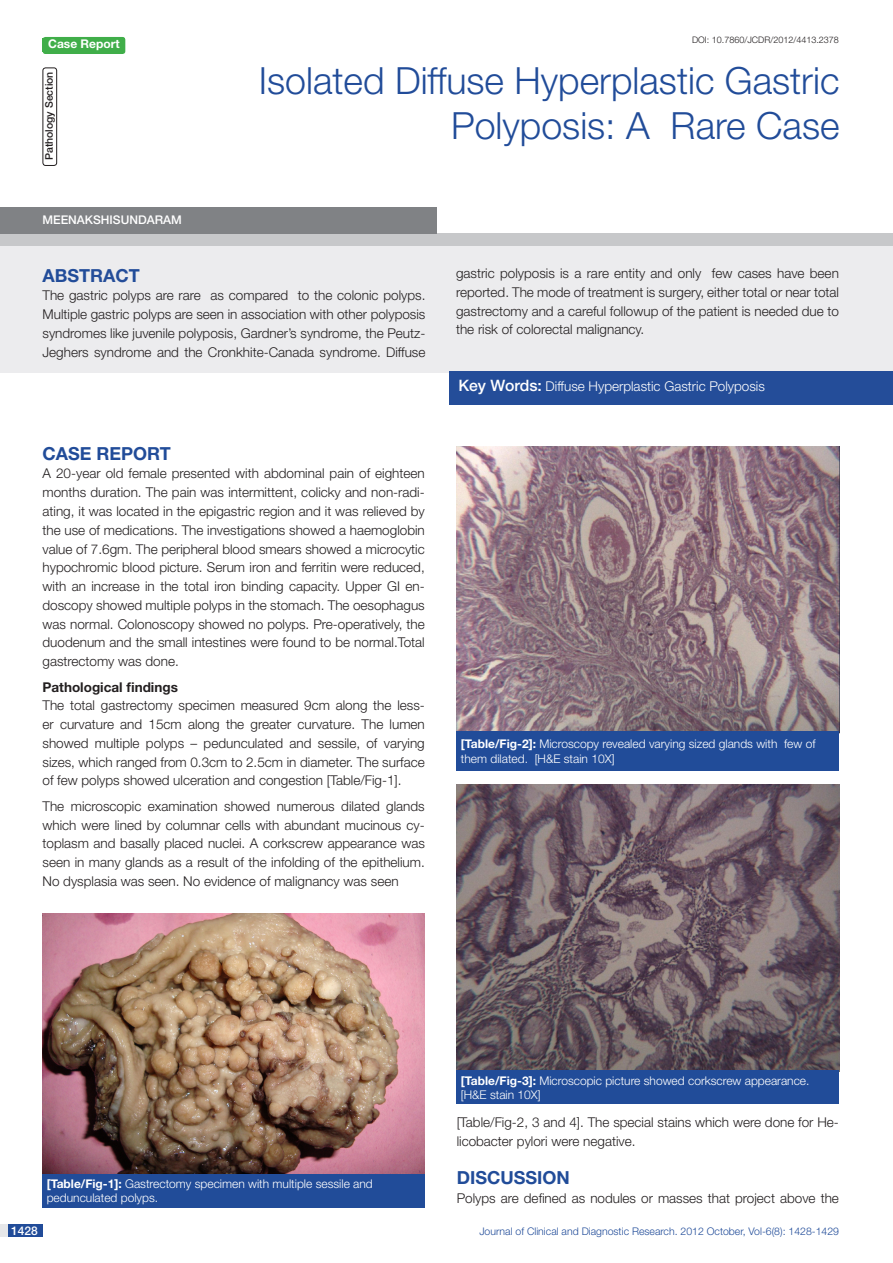
<style>
.page{position:relative;width:893px;height:1263px;background:#fff}
.page>*{position:absolute;margin:0;border:0;box-sizing:border-box;transform-origin:0 0}
.t1{font:300 37.5px/45px "Helvetica Neue";color:#214c99;text-align:right}
.Level_1{font:700 18px "Helvetica Neue";color:#214c99}
.Abstract_head{font:700 18px "Helvetica Neue";color:#214c99}
.Body_text{font:300 13.5px/18.8px "Helvetica Neue";color:#231f20;text-align:justify}
.Abstract_text{font:300 13.5px/18.8px "Helvetica Neue";color:#231f20;text-align:justify}
.t2{font:300 13.5px "Helvetica Neue";color:#fff}
.Body_text-2{font:700 13.5px "Helvetica Neue";color:#231f20}
.Table_text{font:300 12px/14.4px "Helvetica Neue";color:#fff}
.Author{font:500 12px "Helvetica Neue";color:#fff}
.t3{font:700 12px "Helvetica Neue";color:#fff}
.t4{font:300 10.5px "Helvetica Neue";color:#214c99}
.t5{font:500 10.5px "Helvetica Neue";color:#231f20}
.DOI{font:300 9px "Helvetica Neue";color:#231f20}
.s1{color:#244d99}
.s2{font-weight:500;font-size:15.75px}
.s3{font-weight:700}
</style>
<div class="page">
<div style="left:0;top:1224px;width:43px;height:13px;background:#e6e7e9"></div>
<div style="left:8px;top:1224px;width:35px;height:13px;background:#214c99"></div>
<div style="left:43px;top:37px;width:82px;height:17px;background:#40ae49;border-radius:3px"></div>
<div style="left:0;top:236px;width:893px;height:137px;background:#ececee"></div>
<div style="left:0;top:233px;width:893px;height:12px;background:#c7c8ca"></div>
<div style="left:450px;top:371px;width:443px;height:34px;background:#244d99"></div>
<div style="left:0;top:207px;width:436px;height:27px;background:#808285"></div>
<div style="left:43px;top:1173px;width:382px;height:34px;background:#214c99"></div>
<div style="left:43px;top:67px;width:14px;height:99px;border:1px solid #231f20;border-radius:3px"></div>
<img style="left:43px;top:913px;width:382px;height:260px">
<img style="left:457px;top:446px;width:382px;height:285px">
<div style="left:457px;top:731px;width:382px;height:40px;background:#214c99"></div>
<img style="left:457px;top:784px;width:382px;height:286px">
<div style="left:457px;top:1070px;width:382px;height:34px;background:#214c99"></div>
<p class="t3" style="left:48px;top:37px;width:73px">Case Report</p>
<p class="t5" style="left:43px;top:160px;width:90px;rotate:-90deg">PATHOLOGY SECTION</p>
<p class="Author" style="left:43px;top:212px;width:139px">MEENAKSHISUNDARAM</p>
<p class="DOI" style="left:692px;top:35px;width:148px">DOI: 10.7860/JCDR/2012/4413.2378</p>
<p class="t1" style="left:259px;top:57px;width:582px">Isolated Diffuse Hyperplastic Gastric<br>Polyposis: A Rare Case</p>
<p class="Abstract_head" style="left:43px;top:264px;width:99px">ABST<span class="s1">RAC</span>T</p>
<p class="Abstract_text" style="left:43px;top:286px;width:384px">The gastric polyps are rare as compared to the colonic polyps.<br>Multiple gastric polyps are seen in association with other polyposis syndromes like juvenile polyposis, Gardner’s syndrome, the Peutz-Jeghers syndrome and the Cronkhite-Canada syndrome. Diffuse</p>
<p class="Level_1" style="left:43px;top:442px;width:117px">Case report</p>
<p class="Body_text" style="left:43px;top:464px;width:384px">A 20-year old female presented with abdominal pain of eighteen months duration. The pain was intermittent, colicky and non-radi&shy;ating, it was located in the epigastric region and it was relieved by the use of medications. The investigations showed a haemoglobin value of 7.6gm. The peripheral blood smears showed a microcytic hypochromic blood picture. Serum iron and ferritin were reduced, with an increase in the total iron binding capacity. Upper GI en&shy;doscopy showed multiple polyps in the stomach. The oesophagus was normal. Colonoscopy showed no polyps. Pre-operatively, the duodenum and the small intestines were found to be normal.Total gastrectomy was done.</p>
<p class="Body_text-2" style="left:43px;top:678px;width:137px">Pathological findings</p>
<p class="Body_text" style="left:43px;top:696px;width:384px">The total gastrectomy specimen measured 9cm along the less&shy;er curvature and 15cm along the greater curvature. The lumen showed multiple polyps – pedunculated and sessile, of varying sizes, which ranged from 0.3cm to 2.5cm in diameter. The surface of few polyps showed ulceration and congestion [Table/Fig-1].</p>
<p class="Body_text" style="left:43px;top:796px;width:384px">The microscopic examination showed numerous dilated glands which were lined by columnar cells with abundant mucinous cy&shy;toplasm and basally placed nuclei. A corkscrew appearance was seen in many glands as a result of the infolding of the epithelium.<br>No dysplasia was seen. No evidence of malignancy was seen</p>
<p class="Abstract_text" style="left:456px;top:264px;width:384px">gastric polyposis is a rare entity and only few cases have been reported. The mode of treatment is surgery, either total or near total gastrectomy and a careful followup of the patient is needed due to the risk of colorectal malignancy.</p>
<p class="t2" style="left:458px;top:378px;width:308px"><span class="s2">KEY WORDS:</span> Diffuse Hyperplastic Gastric Polyposis</p>
<p class="Table_text" style="left:461px;top:737px;width:356px"><span class="s3">[Table/Fig-2]:</span> Microscopy revealed varying sized glands with few of them dilated. [H&amp;E stain 10X]</p>
<p class="Author" style="left:11px;top:1223px;width:28px">1428</p>
<p class="Table_text" style="left:47px;top:1176px;width:327px"><span class="s3">[Table/Fig-1]:</span> Gastrectomy specimen with multiple sessile and pedunculated polyps.</p>
<p class="Table_text" style="left:461px;top:1073px;width:350px"><span class="s3">[Table/Fig-3]:</span> Microscopic picture showed corkscrew appearance. [H&amp;E stain 10X]</p>
<p class="Body_text" style="left:457px;top:1113px;width:384px">[Table/Fig-2, 3 and 4]. The special stains which were done for He&shy;licobacter pylori were negative.</p>
<p class="Level_1" style="left:457px;top:1167px;width:115px">Discussion</p>
<p class="Body_text" style="left:457px;top:1188px;width:384px">Polyps are defined as nodules or masses that project above the</p>
<p class="t4" style="left:479px;top:1225px;width:361px">Journal of Clinical and Diagnostic Research. 2012 October, Vol-6(8): 1428-1429</p>
</div>
